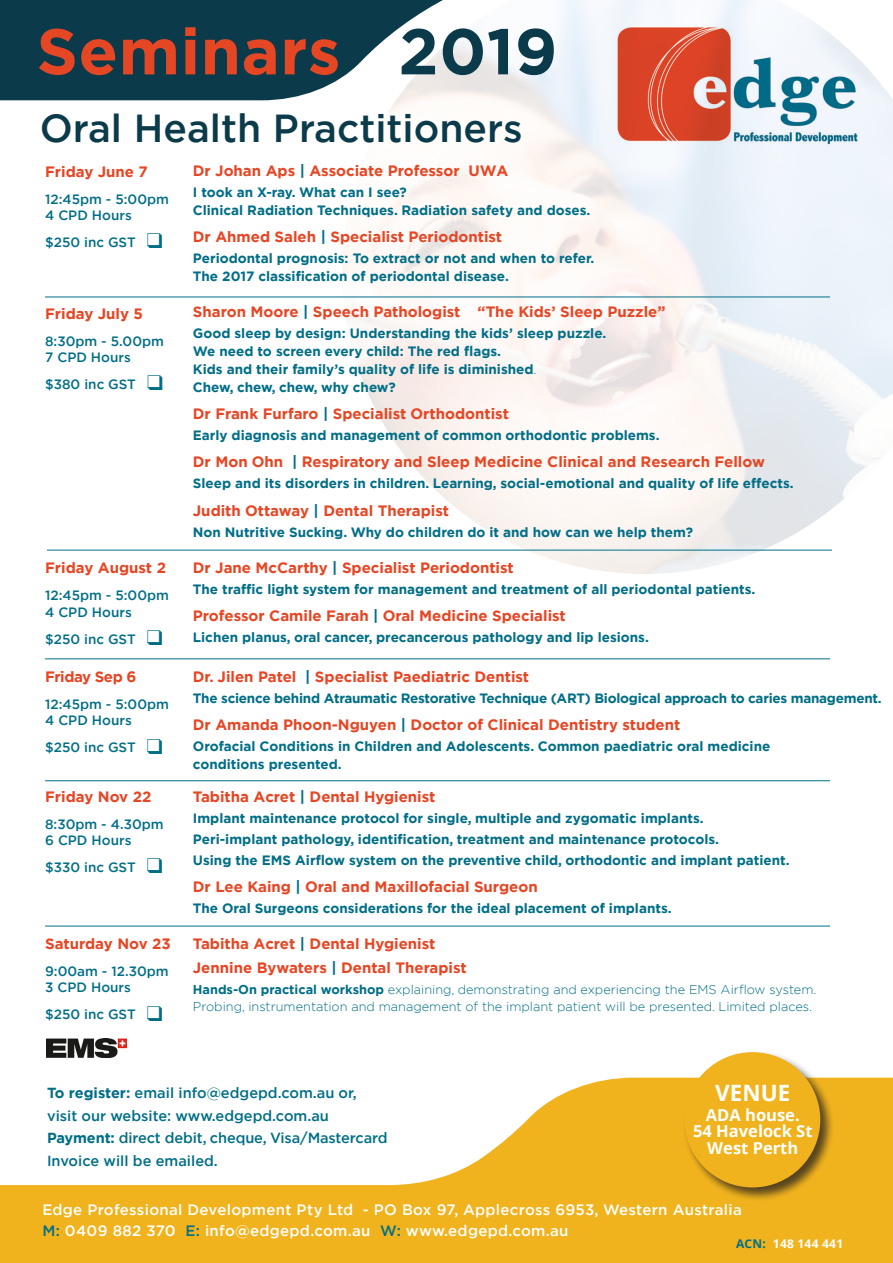
<style>
.page{position:relative;width:893px;height:1263px;background:#fff}
.page>*{position:absolute;margin:0;border:0;box-sizing:border-box;transform-origin:0 0}
.Heading_1___36pt{font:700 64.5px "Gotham";letter-spacing:.01em;color:#e54725}
.Heading_1___36pt-2{font:500 39px "Gotham";color:#0b3b4b}
.t1{font:700 22.5px "Open Sans";color:#fff}
.t2{font:700 16.5px "Open Sans";color:#fff}
.t3{font:700 15px "Gotham";color:#e54725}
.t4{font:500 15px/21px "Gotham";letter-spacing:.02em;color:#fff}
.t5{font:700 15px "Gotham";letter-spacing:-.03em;color:#e54725}
.t6{font:500 14.55px "Gotham";color:#016e87}
.t7{font:700 13.5px/18px "Gotham";color:#016e87}
.t8{font:500 13.5px "Gotham";color:#016e87}
.t9{font:700 13.5px "Gotham";letter-spacing:-.02em;color:#016e87}
.t10{font:300 12.75px/16.5px "Gotham";color:#016e87}
.t11{font:700 12px "Open Sans";letter-spacing:.02em;color:#fff}
.s1{color:#0b3b4b}
.s2{color:#016e87}
.s3{font-weight:300}
.s4{font-weight:700}
</style>
<div class="page">
<div style="left:0;top:0;width:342px;height:100px;background:#0b3b4b"></div>
<svg style="left:0;top:1078px;width:893px;height:185px;fill:#f1b31d"></svg>
<img style="left:342px;top:0;width:551px;height:574px">
<img style="left:602px;top:19px;width:270px;height:136px">
<hr style="left:45px;top:297px;width:785px;height:1px;background:#016e87">
<hr style="left:47px;top:550px;width:785px;height:1px;background:#016e87">
<hr style="left:45px;top:780px;width:785px;height:1px;background:#016e87">
<hr style="left:45px;top:658px;width:785px;height:1px;background:#016e87">
<hr style="left:45px;top:926px;width:785px;height:1px;background:#016e87">
<div style="left:682px;top:1050px;width:152px;height:152px;background:#231f20;opacity:.75"></div>
<div style="left:685px;top:1052px;width:135px;height:135px;background:#f1b31d;border-radius:50%"></div>
<img style="left:47px;top:1039px;width:79px;height:18px">
<p class="Heading_1___36pt" style="left:37px;top:9px;width:522px">Seminars <span class="s1">2019</span></p>
<p class="Heading_1___36pt-2" style="left:40px;top:103px;width:484px">Oral Health Practitioners</p>
<p class="t3" style="left:45px;top:162px;width:104px">Friday June 7</p>
<p class="t8" style="left:45px;top:190px;width:125px">12:45pm - 5:00pm</p>
<p class="t8" style="left:45px;top:206px;width:88px">4 CPD Hours</p>
<p class="t8" style="left:45px;top:233px;width:119px">$250 inc GST ❑</p>
<p class="t3" style="left:45px;top:303px;width:99px">Friday July 5</p>
<p class="t8" style="left:45px;top:332px;width:120px">8:30pm - 5.00pm</p>
<p class="t8" style="left:45px;top:348px;width:87px">7 CPD Hours</p>
<p class="t8" style="left:45px;top:375px;width:119px">$380 inc GST ❑</p>
<p class="t3" style="left:45px;top:558px;width:122px">Friday August 2</p>
<p class="t8" style="left:45px;top:587px;width:125px">12:45pm - 5:00pm</p>
<p class="t8" style="left:45px;top:603px;width:88px">4 CPD Hours</p>
<p class="t8" style="left:45px;top:630px;width:119px">$250 inc GST ❑</p>
<p class="t5" style="left:45px;top:667px;width:93px">Friday Sep 6</p>
<p class="t8" style="left:45px;top:695px;width:125px">12:45pm - 5:00pm</p>
<p class="t8" style="left:45px;top:712px;width:88px">4 CPD Hours</p>
<p class="t8" style="left:45px;top:739px;width:119px">$250 inc GST ❑</p>
<p class="t3" style="left:45px;top:786px;width:108px">Friday Nov 22</p>
<p class="t8" style="left:45px;top:815px;width:120px">8:30pm - 4.30pm</p>
<p class="t8" style="left:45px;top:831px;width:88px">6 CPD Hours</p>
<p class="t8" style="left:45px;top:858px;width:119px">$330 inc GST ❑</p>
<p class="t3" style="left:45px;top:934px;width:127px">Saturday Nov 23</p>
<p class="t8" style="left:45px;top:962px;width:125px">9:00am - 12.30pm</p>
<p class="t8" style="left:45px;top:979px;width:87px">3 CPD Hours</p>
<p class="t8" style="left:45px;top:1006px;width:119px">$250 inc GST ❑</p>
<p class="t3" style="left:193px;top:160px;width:317px">Dr Johan Aps <span class="s2">|</span> Associate Professor UWA</p>
<p class="t7" style="left:193px;top:183px;width:216px">I took an X-ray. What can I see?</p>
<p class="t7" style="left:193px;top:201px;width:399px">Clinical Radiation Techniques. Radiation safety and doses.</p>
<p class="t3" style="left:193px;top:226px;width:311px">Dr Ahmed Saleh <span class="s2">|</span> Specialist Periodontist</p>
<p class="t7" style="left:193px;top:249px;width:403px">Periodontal prognosis: To extract or not and when to refer.</p>
<p class="t7" style="left:193px;top:267px;width:318px">The 2017 classification of periodontal disease.</p>
<p class="t3" style="left:193px;top:302px;width:474px">Sharon Moore <span class="s2">|</span> Speech Pathologist “The Kids’ Sleep Puzzle”</p>
<p class="t7" style="left:193px;top:325px;width:415px">Good sleep by design: Understanding the kids’ sleep puzzle.</p>
<p class="t7" style="left:193px;top:343px;width:310px">We need to screen every child: The red flags.</p>
<p class="t7" style="left:193px;top:361px;width:345px">Kids and their family’s quality of life is diminished<span class="s3">.</span></p>
<p class="t7" style="left:193px;top:379px;width:204px">Chew, chew, chew, why chew?</p>
<p class="t3" style="left:193px;top:404px;width:318px">Dr Frank Furfaro <span class="s2">|</span> Specialist Orthodontist</p>
<p class="t7" style="left:193px;top:427px;width:468px">Early diagnosis and management of common orthodontic problems.</p>
<p class="t3" style="left:193px;top:452px;width:574px">Dr Mon Ohn <span class="s2">|</span> Respiratory and Sleep Medicine Clinical and Research Fellow</p>
<p class="t7" style="left:193px;top:475px;width:602px">Sleep and its disorders in children. Learning, social-emotional and quality of life effects.</p>
<p class="t3" style="left:193px;top:500px;width:258px">Judith Ottaway <span class="s2">|</span> Dental Therapist</p>
<p class="t7" style="left:193px;top:523px;width:502px">Non Nutritive Sucking. Why do children do it and how can we help them?</p>
<p class="t3" style="left:193px;top:558px;width:322px">Dr Jane McCarthy <span class="s2">|</span> Specialist Periodontist</p>
<p class="t7" style="left:193px;top:580px;width:564px">The traffic light system for management and treatment of all periodontal patients.</p>
<p class="t3" style="left:193px;top:606px;width:374px">Professor Camile Farah <span class="s2">|</span> Oral Medicine Specialist</p>
<p class="t7" style="left:193px;top:628px;width:458px">Lichen planus, oral cancer, precancerous pathology and lip lesions.</p>
<p class="t3" style="left:193px;top:667px;width:338px">Dr. Jilen Patel <span class="s2">|</span> Specialist Paediatric Dentist</p>
<p class="t9" style="left:193px;top:689px;width:690px">The science behind Atraumatic Restorative Technique (ART) Biological approach to caries management.</p>
<p class="t3" style="left:193px;top:715px;width:489px">Dr Amanda Phoon-Nguyen <span class="s2">|</span> Doctor of Clinical Dentistry student</p>
<p class="t7" style="left:193px;top:737px;width:579px">Orofacial Conditions in Children and Adolescents. Common paediatric oral medicine conditions presented.</p>
<p class="t3" style="left:193px;top:786px;width:244px">Tabitha Acret <span class="s2">|</span> Dental Hygienist</p>
<p class="t7" style="left:193px;top:809px;width:512px">Implant maintenance protocol for single, multiple and zygomatic implants.</p>
<p class="t7" style="left:193px;top:830px;width:528px">Peri-implant pathology, identification, treatment and maintenance protocols.</p>
<p class="t7" style="left:193px;top:851px;width:598px">Using the EMS Airflow system on the preventive child, orthodontic and implant patient.</p>
<p class="t3" style="left:193px;top:876px;width:346px">Dr Lee Kaing <span class="s2">|</span> Oral and Maxillofacial Surgeon</p>
<p class="t7" style="left:193px;top:899px;width:480px">The Oral Surgeons considerations for the ideal placement of implants.</p>
<p class="t3" style="left:193px;top:934px;width:244px">Tabitha Acret <span class="s2">|</span> Dental Hygienist</p>
<p class="t3" style="left:193px;top:958px;width:275px">Jennine Bywaters <span class="s2">|</span> Dental Therapist</p>
<p class="t10" style="left:193px;top:981px;width:625px"><span class="s4">Hands-On practical workshop</span> explaining, demonstrating and experiencing the EMS Airflow system.<br>Probing, instrumentation and management of the implant patient will be presented. Limited places.</p>
<p class="t1" style="left:715px;top:1077px;width:77px">VENUE</p>
<p class="t2" style="left:706px;top:1103px;width:95px">ADA house.</p>
<p class="t2" style="left:693px;top:1120px;width:121px">54 Havelock St</p>
<p class="t2" style="left:707px;top:1136px;width:92px">West Perth</p>
<p class="t6" style="left:47px;top:1083px;width:311px"><span class="s4">To register:</span> email info@edgepd.com.au or,</p>
<p class="t6" style="left:47px;top:1106px;width:283px">visit our website: www.edgepd.com.au</p>
<p class="t6" style="left:47px;top:1128px;width:342px"><span class="s4">Payment:</span> direct debit, cheque, Visa/Mastercard</p>
<p class="t6" style="left:47px;top:1151px;width:172px">Invoice will be emailed.</p>
<p class="t4" style="left:42px;top:1199px;width:701px">Edge Professional Development Pty Ltd - PO Box 97, Applecross 6953, Western Australia<br><span class="s2">M:</span> 0409 882 370 <span class="s2">E:</span> info@edgepd.com.au <span class="s2">W:</span> www.edgepd.com.au</p>
<p class="t11" style="left:736px;top:1235px;width:109px"><span class="s2">ACN:</span> 148 144 441</p>
</div>
